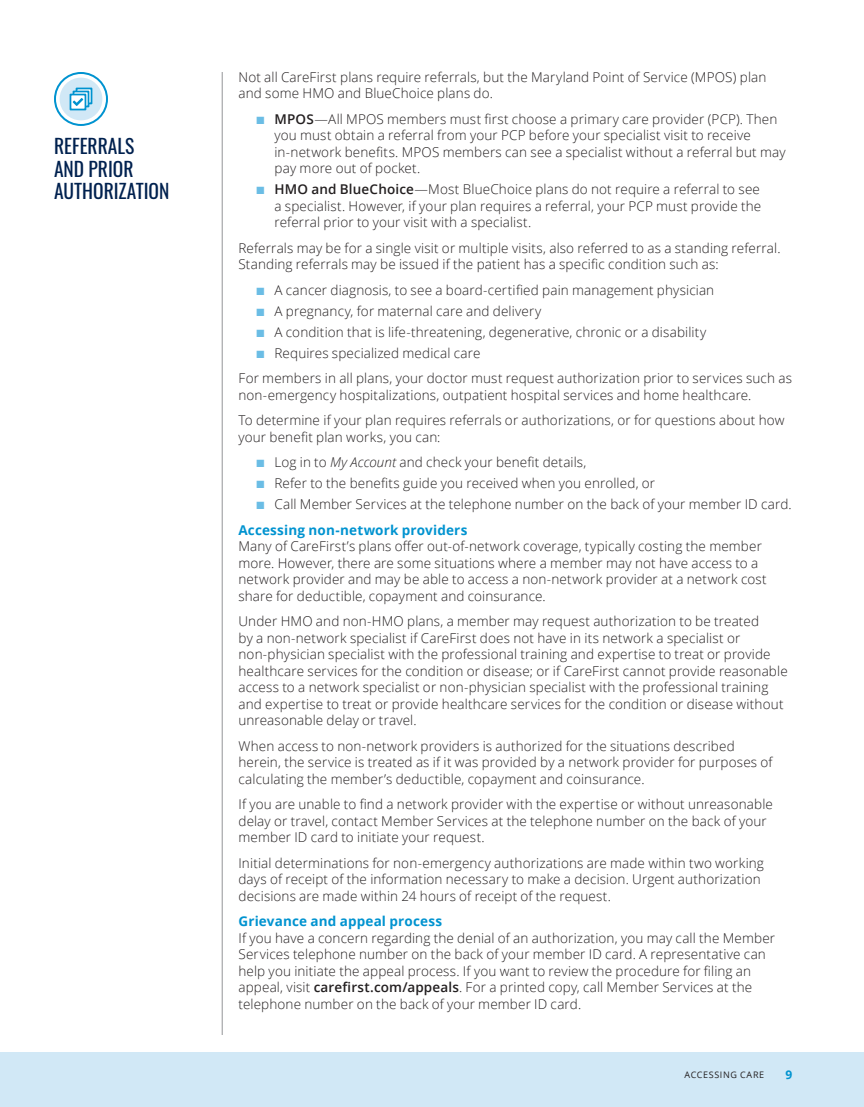
<style>
.page{position:relative;width:864px;height:1107px;background:#fff}
.page>*{position:absolute;margin:0;border:0;box-sizing:border-box;transform-origin:0 0}
.N-Side_title{font:19.5px/22.5px "Oswald";color:#00214f}
.VIT-BodyLight{font:300 13.5px/16.5px "Open Sans";letter-spacing:.01em;color:#231f20}
.VIT-BodyLight-Before{font:300 13.5px/16.5px "Open Sans";letter-spacing:.01em;color:#231f20}
.VIT-F-H3{font:700 13.5px "Open Sans";letter-spacing:.01em;color:#0093d0}
.VIT-R-Page_Number{font:700 12px "Open Sans";color:#0093d0}
.t1{font:9px "Open Sans";letter-spacing:.07em;color:#231f20}
.s1{color:#6bbde5}
.s2{font-weight:600}
.s3{font-style:italic}
</style>
<div class="page">
<div style="left:0;top:1052px;width:864px;height:55px;background:#d1e8f6"></div>
<svg style="left:55px;top:73px;width:52px;height:52px"></svg>
<div style="left:54px;top:72px;width:54px;height:54px;border:2px solid #0093d0;border-radius:50%"></div>
<div style="left:60px;top:78px;width:42px;height:42px;background:#d1e8f6;border-radius:50%"></div>
<div style="left:76px;top:88px;width:16px;height:16px;border:2px solid #0093d0"></div>
<div style="left:73px;top:91px;width:16px;height:16px;border:2px solid #0093d0"></div>
<div style="left:70px;top:95px;width:15px;height:15px;background:#fff"></div>
<div style="left:70px;top:94px;width:16px;height:16px;border:2px solid #0093d0"></div>
<svg style="left:73px;top:98px;width:10px;height:8px"></svg>
<hr style="left:222px;top:72px;width:1px;height:963px;background:#939598">
<p class="N-Side_title" style="left:54px;top:133px;width:117px">REFERRALS<br>AND PRIOR<br>AUTHORIZATION</p>
<p class="VIT-BodyLight-Before" style="left:238px;top:68px;width:529px">Not all CareFirst plans require referrals, but the Maryland Point of Service (MPOS) plan and some HMO and BlueChoice plans do.</p>
<p class="VIT-BodyLight" style="left:274px;top:110px;width:513px;text-indent:-18px"><span class="s1">■</span> <span class="s2">MPOS</span>—All MPOS members must first choose a primary care provider (PCP). Then you must obtain a referral from your PCP before your specialist visit to receive in-network benefits. MPOS members can see a specialist without a referral but may pay more out of pocket.</p>
<p class="VIT-BodyLight" style="left:274px;top:181px;width:488px;text-align:justify;text-indent:-18px"><span class="s1">■</span> <span class="s2">HMO and BlueChoice</span>—Most BlueChoice plans do not require a referral to see a specialist. However, if your plan requires a referral, your PCP must provide the referral prior to your visit with a specialist.</p>
<p class="VIT-BodyLight-Before" style="left:238px;top:239px;width:544px">Referrals may be for a single visit or multiple visits, also referred to as a standing referral.<br>Standing referrals may be issued if the patient has a specific condition such as:</p>
<p class="VIT-BodyLight" style="left:256px;top:281px;width:459px"><span class="s1">■</span> A cancer diagnosis, to see a board-certified pain management physician</p>
<p class="VIT-BodyLight" style="left:256px;top:302px;width:286px"><span class="s1">■</span> A pregnancy, for maternal care and delivery</p>
<p class="VIT-BodyLight" style="left:256px;top:323px;width:451px"><span class="s1">■</span> A condition that is life-threatening, degenerative, chronic or a disability</p>
<p class="VIT-BodyLight" style="left:256px;top:344px;width:226px"><span class="s1">■</span> Requires specialized medical care</p>
<p class="VIT-BodyLight" style="left:238px;top:370px;width:555px">For members in all plans, your doctor must request authorization prior to services such as non-emergency hospitalizations, outpatient hospital services and home healthcare.</p>
<p class="VIT-BodyLight-Before" style="left:238px;top:412px;width:548px">To determine if your plan requires referrals or authorizations, or for questions about how your benefit plan works, you can:</p>
<p class="VIT-BodyLight" style="left:256px;top:454px;width:331px"><span class="s1">■</span> Log in to <span class="s3">My Account</span> and check your benefit details,</p>
<p class="VIT-BodyLight" style="left:256px;top:475px;width:400px"><span class="s1">■</span> Refer to the benefits guide you received when you enrolled, or</p>
<p class="VIT-BodyLight" style="left:256px;top:496px;width:537px"><span class="s1">■</span> Call Member Services at the telephone number on the back of your member ID card.</p>
<p class="VIT-F-H3" style="left:238px;top:520px;width:230px">Accessing non-network providers</p>
<p class="VIT-BodyLight" style="left:238px;top:538px;width:530px">Many of CareFirst’s plans offer out-of-network coverage, typically costing the member more. However, there are some situations where a member may not have access to a network provider and may be able to access a non-network provider at a network cost share for deductible, copayment and coinsurance.</p>
<p class="VIT-BodyLight" style="left:238px;top:613px;width:551px">Under HMO and non-HMO plans, a member may request authorization to be treated<br>by a non-network specialist if CareFirst does not have in its network a specialist or non-physician specialist with the professional training and expertise to treat or provide healthcare services for the condition or disease; or if CareFirst cannot provide reasonable access to a network specialist or non-physician specialist with the professional training and expertise to treat or provide healthcare services for the condition or disease without unreasonable delay or travel.</p>
<p class="VIT-BodyLight" style="left:238px;top:737px;width:536px">When access to non-network providers is authorized for the situations described herein, the service is treated as if it was provided by a network provider for purposes of calculating the member’s deductible, copayment and coinsurance.</p>
<p class="VIT-BodyLight" style="left:238px;top:796px;width:536px">If you are unable to find a network provider with the expertise or without unreasonable delay or travel, contact Member Services at the telephone number on the back of your member ID card to initiate your request.</p>
<p class="VIT-BodyLight" style="left:238px;top:854px;width:527px">Initial determinations for non-emergency authorizations are made within two working days of receipt of the information necessary to make a decision. Urgent authorization decisions are made within 24 hours of receipt of the request.</p>
<p class="VIT-F-H3" style="left:238px;top:912px;width:205px">Grievance and appeal process</p>
<p class="VIT-BodyLight" style="left:238px;top:929px;width:538px">If you have a concern regarding the denial of an authorization, you may call the Member Services telephone number on the back of your member ID card. A representative can help you initiate the appeal process. If you want to review the procedure for filing an appeal, visit <span class="s2">carefirst.com/appeals</span>. For a printed copy, call Member Services at the telephone number on the back of your member ID card.</p>
<p class="t1" style="left:685px;top:1068px;width:81px">ACCESSING CARE</p>
<p class="VIT-R-Page_Number" style="left:785px;top:1066px;width:8px">9</p>
</div>
